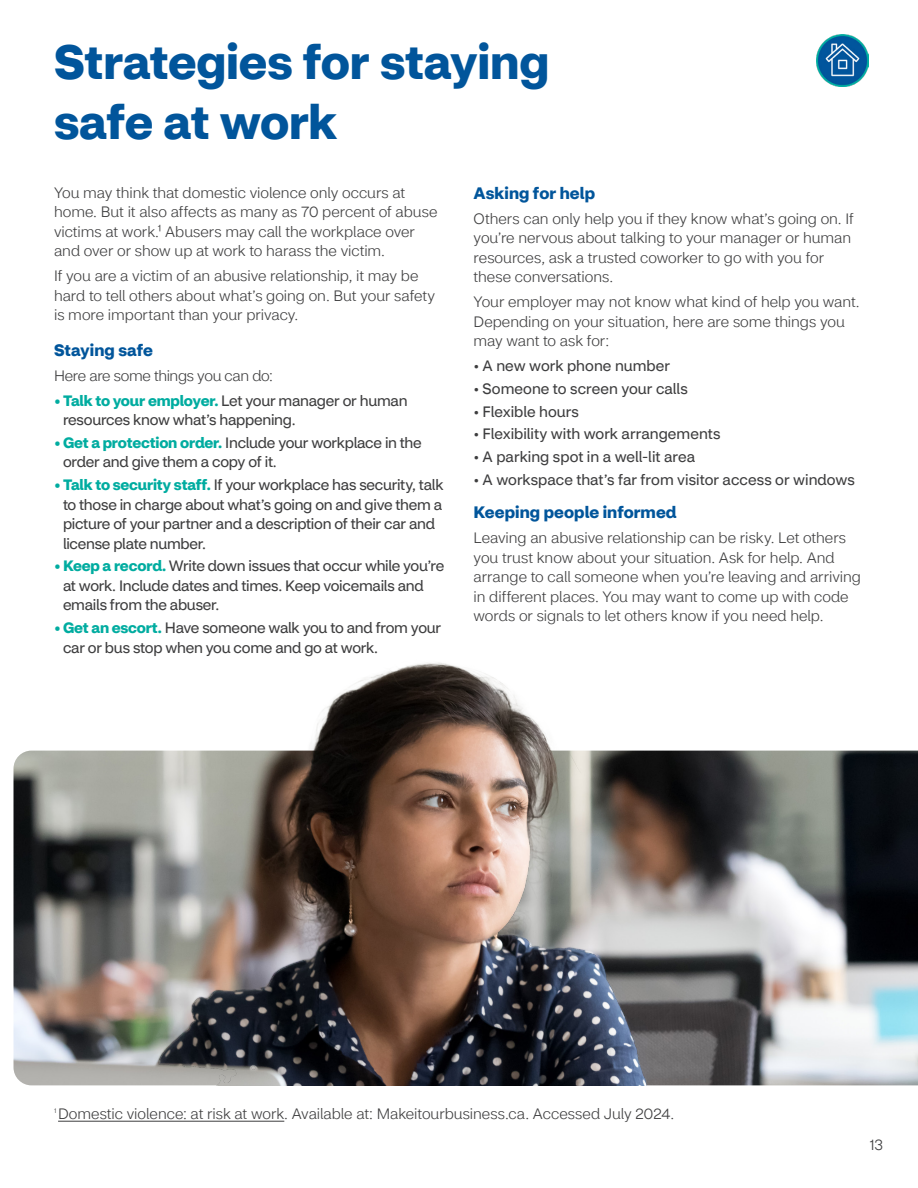
<style>
.page{position:relative;width:918px;height:1188px;background:#fff}
.page>*{position:absolute;margin:0;border:0;box-sizing:border-box;transform-origin:0 0}
.t1{font:700 48px "CVS Health Sans";letter-spacing:-.005em;color:#01559b}
.t2{font:700 16.5px "CVS Health Sans";letter-spacing:.005em;color:#01559b}
.t3{font:300 15px/19.5px "CVS Health Sans";color:#3e3e3f}
.t4{font:15px/19.5px "CVS Health Sans";letter-spacing:-.015em;color:#3e3e3f}
.t5{font:15px "CVS Health Sans";letter-spacing:.005em;color:#3e3e3f}
.t6{font:300 15px "CVS Health Sans";letter-spacing:-.02em;color:#3e3e3f}
.t7{font:300 6.75px "CVS Health Sans";color:#3e3e3f}
.s1{font-weight:700;color:#00aca0}
</style>
<div class="page">
<hr style="left:58px;top:1121px;width:226px;height:1px;background:#3e3e3f">
<img style="left:817px;top:34px;width:51px;height:53px">
<img style="left:14px;top:751px;width:904px;height:334px">
<img style="left:27px;top:662px;width:851px;height:423px">
<p class="t1" style="left:54px;top:32px;width:497px">Strategies for staying</p>
<h1 class="t1" style="left:54px;top:92px;width:285px">safe at work</h1>
<p class="t3" style="left:54px;top:183px;width:385px">You may think that domestic violence only occurs at home. But it also affects as many as 70 percent of abuse victims at work.¹ Abusers may call the workplace over and over or show up at work to harass the victim.</p>
<p class="t3" style="left:54px;top:266px;width:383px">If you are a victim of an abusive relationship, it may be hard to tell others about what’s going on. But your safety is more important than your privacy.</p>
<h4 class="t2" style="left:54px;top:340px;width:101px">Staying safe</h4>
<p class="t6" style="left:54px;top:366px;width:220px">Here are some things you can do:</p>
<p class="t4" style="left:63px;top:391px;width:346px;text-indent:-9px"><span class="s1">• Talk to your employer.</span> Let your manager or human resources know what’s happening.</p>
<p class="t4" style="left:63px;top:433px;width:360px;text-indent:-9px"><span class="s1">• Get a protection order.</span> Include your workplace in the order and give them a copy of it.</p>
<p class="t4" style="left:63px;top:475px;width:382px;text-indent:-9px"><span class="s1">• Talk to security staff.</span> If your workplace has security, talk to those in charge about what’s going on and give them a picture of your partner and a description of their car and license plate number.</p>
<p class="t4" style="left:63px;top:556px;width:383px;text-indent:-9px"><span class="s1">• Keep a record.</span> Write down issues that occur while you’re at work. Include dates and times. Keep voicemails and emails from the abuser.</p>
<p class="t4" style="left:54px;top:618px;width:389px"><span class="s1">• Get an escort.</span> Have someone walk you to and from your</p>
<p class="t4" style="left:63px;top:638px;width:317px">car or bus stop when you come and go at work.</p>
<h4 class="t2" style="left:474px;top:183px;width:123px">Asking for help</h4>
<p class="t3" style="left:474px;top:209px;width:382px">Others can only help you if they know what’s going on. If you’re nervous about talking to your manager or human resources, ask a trusted coworker to go with you for these conversations.</p>
<p class="t3" style="left:474px;top:292px;width:388px">Your employer may not know what kind of help you want.<br>Depending on your situation, here are some things you may want to ask for:</p>
<p class="t5" style="left:474px;top:357px;width:198px">• A new work phone number</p>
<p class="t5" style="left:474px;top:380px;width:216px">• Someone to screen your calls</p>
<p class="t4" style="left:474px;top:402px;width:107px">• Flexible hours</p>
<p class="t4" style="left:474px;top:425px;width:248px">• Flexibility with work arrangements</p>
<p class="t4" style="left:474px;top:447px;width:223px">• A parking spot in a well-lit area</p>
<p class="t4" style="left:474px;top:470px;width:383px">• A workspace that’s far from visitor access or windows</p>
<h4 class="t2" style="left:474px;top:502px;width:205px">Keeping people informed</h4>
<p class="t3" style="left:474px;top:528px;width:389px">Leaving an abusive relationship can be risky. Let others you trust know about your situation. Ask for help. And arrange to call someone when you’re leaving and arriving in different places. You may want to come up with code words or signals to let others know if you need help.</p>
<p class="t7" style="left:54px;top:1107px;width:4px">1</p>
<p class="t3" style="left:58px;top:1104px;width:618px">Domestic violence: at risk at work. Available at: Makeitourbusiness.ca. Accessed July 2024.</p>
<p class="t3" style="left:869px;top:1136px;width:15px">13</p>
</div>
